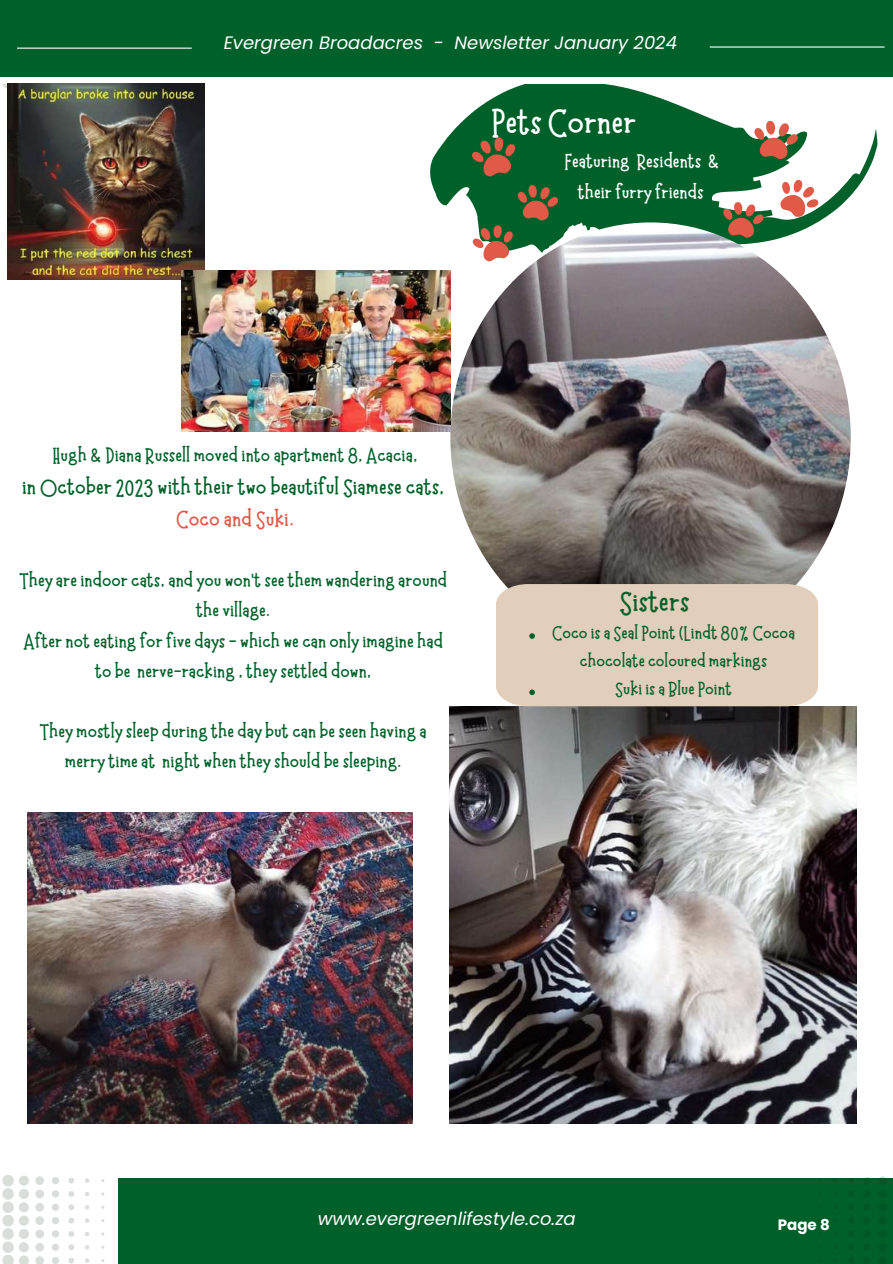
<style>
.page{position:relative;width:893px;height:1264px;background:#fff}
.page>*{position:absolute;margin:0;border:0;box-sizing:border-box;transform-origin:0 0}
.t1{font:700 37.5px "Moonlight";color:#fff}
.t2{font:700 31.5px "Moonlight";color:#006029}
.t3{font:700 24px "Moonlight";color:#006029}
.t4{font:700 24px "Moonlight";color:#e05a47}
.t5{font:700 21px/30.3px "Moonlight";color:#006029;text-align:center}
.t6{font:700 21px/30.5px "Moonlight";color:#fff;text-align:center}
.t7{font:700 19.5px/28px "Moonlight";color:#006029;text-align:center}
.t8{font:italic 18px "Poppins";color:#fff}
.t9{font:700 15px "Poppins";color:#fff}
</style>
<div class="page">
<div style="left:118px;top:1178px;width:774px;height:85px;background:#006029"></div>
<svg style="left:52px;top:1177px;width:7px;height:7px"></svg>
<svg style="left:68px;top:1178px;width:6px;height:5px"></svg>
<svg style="left:85px;top:1178px;width:4px;height:4px"></svg>
<svg style="left:52px;top:1190px;width:7px;height:7px"></svg>
<svg style="left:68px;top:1191px;width:6px;height:5px"></svg>
<svg style="left:85px;top:1192px;width:4px;height:4px"></svg>
<svg style="left:52px;top:1203px;width:7px;height:7px"></svg>
<svg style="left:68px;top:1204px;width:6px;height:6px"></svg>
<svg style="left:85px;top:1205px;width:4px;height:4px"></svg>
<svg style="left:52px;top:1217px;width:7px;height:7px"></svg>
<svg style="left:68px;top:1217px;width:6px;height:6px"></svg>
<svg style="left:85px;top:1218px;width:4px;height:4px"></svg>
<svg style="left:52px;top:1230px;width:7px;height:7px"></svg>
<svg style="left:68px;top:1231px;width:6px;height:5px"></svg>
<svg style="left:85px;top:1232px;width:4px;height:4px"></svg>
<svg style="left:52px;top:1243px;width:7px;height:7px"></svg>
<svg style="left:68px;top:1244px;width:6px;height:6px"></svg>
<svg style="left:85px;top:1245px;width:4px;height:4px"></svg>
<svg style="left:2px;top:1175px;width:27px;height:88px"></svg>
<svg style="left:35px;top:1176px;width:9px;height:87px"></svg>
<svg style="left:52px;top:1257px;width:7px;height:6px"></svg>
<svg style="left:68px;top:1257px;width:6px;height:6px"></svg>
<svg style="left:85px;top:1258px;width:4px;height:4px"></svg>
<svg style="left:430px;top:84px;width:447px;height:164px;fill:#006029"></svg>
<div style="left:0;top:23px;width:892px;height:60px;background:linear-gradient(to right,#fff,#fff)"></div>
<div style="left:0;top:0;width:892px;height:76px;background:#006029"></div>
<hr style="left:709px;top:46px;width:175px;height:2px;background:#fff">
<hr style="left:17px;top:48px;width:175px;height:1px;background:#fff">
<svg style="left:469px;top:137px;width:91px;height:125px"></svg>
<svg style="left:717px;top:197px;width:51px;height:49px"></svg>
<svg style="left:748px;top:116px;width:55px;height:52px"></svg>
<svg style="left:775px;top:177px;width:48px;height:45px"></svg>
<img style="left:450px;top:222px;width:400px;height:430px;border-radius:50%">
<img style="left:27px;top:812px;width:385px;height:311px">
<img style="left:449px;top:706px;width:407px;height:417px">
<img style="left:7px;top:83px;width:197px;height:196px">
<img style="left:181px;top:270px;width:269px;height:161px">
<div style="left:496px;top:584px;width:322px;height:122px;background:#e1cfbb"></div>
<p class="t8" style="left:220px;top:21px;width:474px">Evergreen Broadacres - Newsletter December 2022</p>
<p class="t8" style="left:224px;top:30px;width:455px">Evergreen Broadacres - Newsletter January 2024</p>
<h1 class="t1" style="left:491px;top:102px;width:146px">Pets Corner</h1>
<p class="t6" style="left:564px;top:147px;width:157px">Featuring Residents &amp; their furry friends</p>
<p class="t5" style="left:52px;top:440px;width:366px">Hugh &amp; Diana Russell moved into apartment 8, Acacia,</p>
<p class="t3" style="left:22px;top:474px;width:424px">in October 2023 with their two beautiful Siamese cats,</p>
<p class="t4" style="left:176px;top:506px;width:119px">Coco and Suki.</p>
<p class="t5" style="left:19px;top:565px;width:429px">They are indoor cats, and you won’t see them wandering around the village.<br>After not eating for five days - which we can only imagine had to be nerve-racking , they settled down,</p>
<p class="t5" style="left:40px;top:716px;width:388px">They mostly sleep during the day but can be seen having a merry time at night when they should be sleeping.</p>
<h2 class="t2" style="left:619px;top:584px;width:72px">Sisters</h2>
<p class="t7" style="left:552px;top:619px;width:244px">Coco is a Seal Point (Lindt 80% Cocoa chocolate coloured markings<br>Suki is a Blue Point</p>
<p class="t8" style="left:318px;top:1205px;width:259px">www.evergreenlifestyle.co.za</p>
<p class="t9" style="left:777px;top:1213px;width:53px">Page 8</p>
</div>
